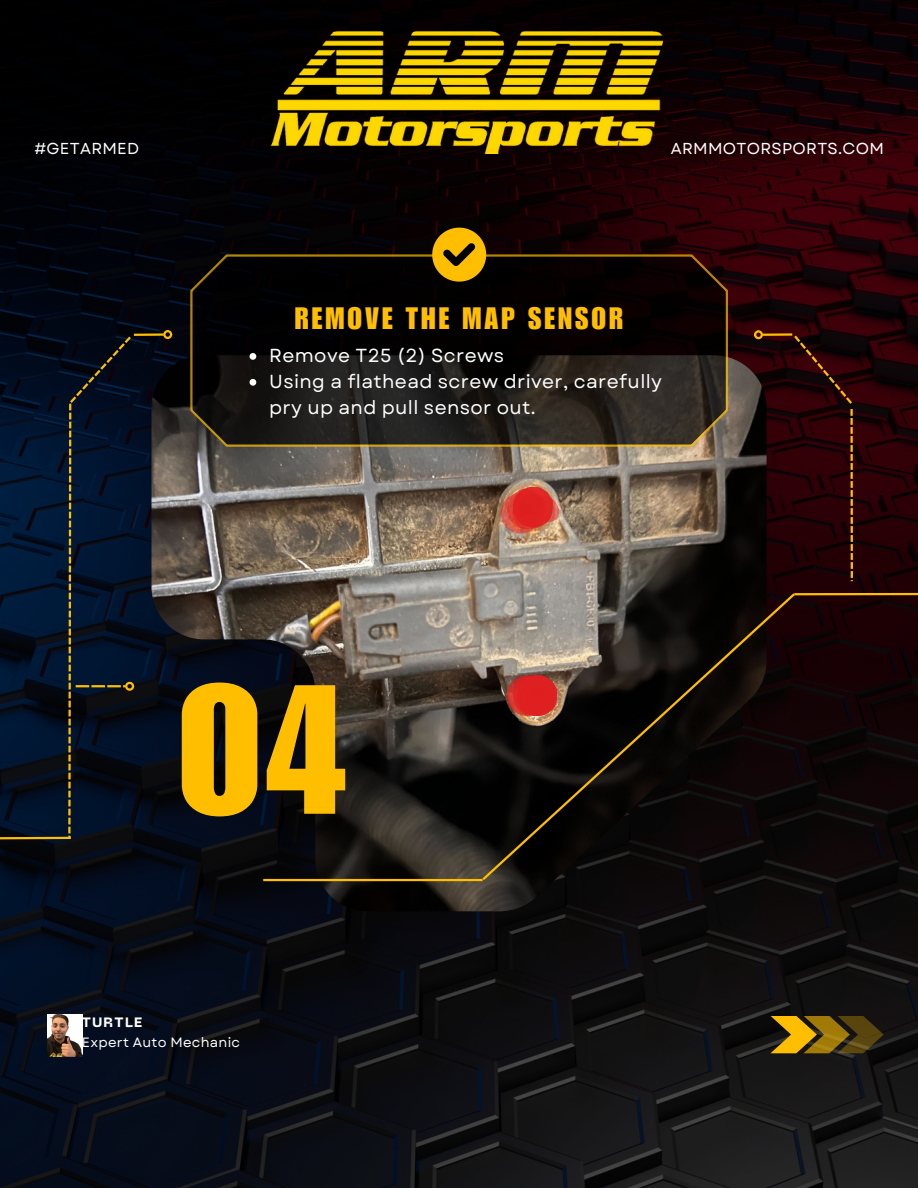
<style>
.page{position:relative;width:918px;height:1188px;background:#fff}
.page>*{position:absolute;margin:0;border:0;box-sizing:border-box;transform-origin:0 0}
.t1{font:180px "Impact LT Std";color:#ffbf00}
.t2{font:30.15px "Impact LT Std";letter-spacing:.1em;color:#ffbf00}
.t3{font:18.9px/25.8px "Garet";letter-spacing:.02em;color:#fff}
.t4{font:15.9px "Garet";letter-spacing:.02em;color:#fff}
.t5{font:13.5px "Garet";letter-spacing:.02em;color:#fff}
.t6{font:800 13.5px "PP Neue Machina";letter-spacing:.1em;color:#fff}
</style>
<div class="page">
<img style="left:0;top:0;width:918px;height:1188px">
<img style="left:152px;top:355px;width:614px;height:556px">
<svg style="left:190px;top:254px;width:538px;height:193px;background:#18140f"></svg>
<svg style="left:250px;top:353px;width:6px;height:7px"></svg>
<svg style="left:250px;top:379px;width:6px;height:7px"></svg>
<svg style="left:480px;top:591px;width:317px;height:291px;background:#221d18"></svg>
<svg style="left:794px;top:336px;width:59px;height:245px;background:#2b0605"></svg>
<hr style="left:263px;top:879px;width:220px;height:2px;background:#ffbf00">
<hr style="left:134px;top:333px;width:30px;height:3px;background:#ffbf00">
<div style="left:163px;top:330px;width:9px;height:9px;border:2px solid #ffbf00;border-radius:50%"></div>
<hr style="left:762px;top:333px;width:30px;height:3px;background:#ffbf00">
<div style="left:754px;top:330px;width:9px;height:9px;border:2px solid #ffbf00;border-radius:50%"></div>
<svg style="left:0;top:337px;width:131px;height:504px;background:#061527"></svg>
<div style="left:125px;top:682px;width:9px;height:9px;border:2px solid #ffbf00;border-radius:50%"></div>
<svg style="left:770px;top:1016px;width:114px;height:37px;background:#7a5e0c"></svg>
<svg style="left:432px;top:228px;width:54px;height:54px;background:#af8200"></svg>
<hr style="left:794px;top:593px;width:124px;height:2px;background:#ffbf00">
<img style="left:271px;top:30px;width:391px;height:124px">
<svg style="left:512px;top:488px;width:47px;height:41px"></svg>
<svg style="left:500px;top:493px;width:40px;height:41px"></svg>
<svg style="left:507px;top:489px;width:39px;height:41px"></svg>
<svg style="left:513px;top:487px;width:40px;height:41px;background:#db332d"></svg>
<svg style="left:507px;top:675px;width:6px;height:41px"></svg>
<svg style="left:513px;top:675px;width:4px;height:41px"></svg>
<div style="left:517px;top:675px;width:40px;height:41px;background:#e12020"></div>
<img style="left:47px;top:1014px;width:35px;height:43px">
<p class="t4" style="left:34px;top:137px;width:106px">#GETARMED</p>
<p class="t4" style="left:671px;top:137px;width:215px">ARMMOTORSPORTS.COM</p>
<p class="t2" style="left:295px;top:307px;width:330px">REMOVE THE MAP SENSOR</p>
<p class="t3" style="left:269px;top:343px;width:236px">Remove T25 (2) Screws</p>
<p class="t3" style="left:269px;top:368px;width:394px">Using a flathead screw driver, carefully pry up and pull sensor out.</p>
<p class="t1" style="left:176px;top:685px;width:174px">04</p>
<p class="t6" style="left:82px;top:1017px;width:62px">TURTLE</p>
<p class="t5" style="left:82px;top:1033px;width:160px">Expert Auto Mechanic</p>
</div>
